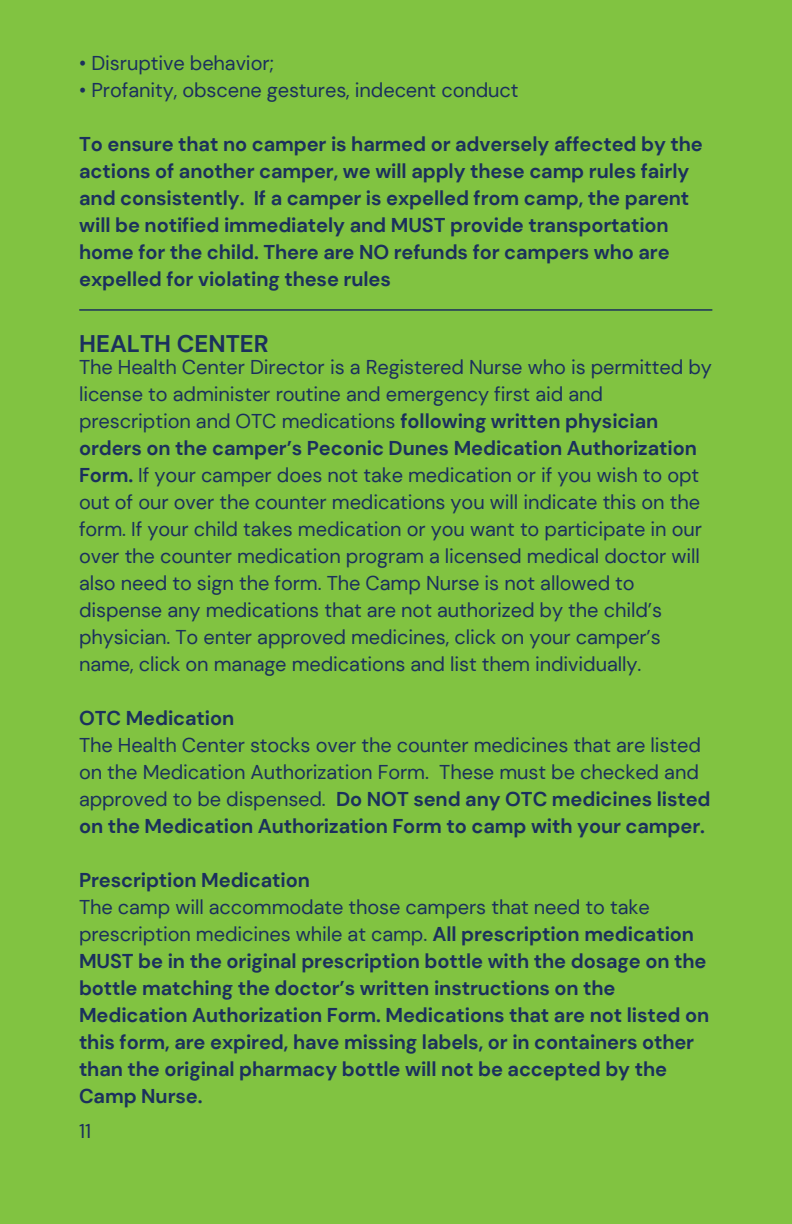
<style>
.page{position:relative;width:792px;height:1224px;background:#81c341}
.page>*{position:absolute;margin:0;border:0;box-sizing:border-box;transform-origin:0 0}
.t1{font:700 24px "DM Sans";color:#1b305d}
.t2{font:20px/27px "DM Sans";letter-spacing:-.005em;color:#1b305d}
.t3{font:700 20px/27px "DM Sans";letter-spacing:-.005em;color:#1b305d}
.s1{font-weight:700}
.s2{font-weight:400}
</style>
<div class="page">
<hr style="left:80px;top:309px;width:632px;height:2px;background:#1b305d">
<p class="t2" style="left:79px;top:49px;width:196px">• Disruptive behavior;</p>
<p class="t2" style="left:79px;top:76px;width:441px">• Profanity, obscene gestures, indecent conduct</p>
<p class="t3" style="left:79px;top:130px;width:625px">To ensure that no camper is harmed or adversely affected by the actions of another camper, we will apply these camp rules fairly and consistently. If a camper is expelled from camp, the parent will be notified immediately and MUST provide transportation home for the child. There are NO refunds for campers who are expelled for violating these rules</p>
<p class="t1" style="left:79px;top:329px;width:191px">HEALTH CENTER</p>
<p class="t2" style="left:79px;top:354px;width:634px">The Health Center Director is a Registered Nurse who is permitted by license to administer routine and emergency first aid and prescription and OTC medications <span class="s1">following written physician orders on the camper’s Peconic Dunes Medication Authorization Form.</span> If your camper does not take medication or if you wish to opt out of our over the counter medications you will indicate this on the form. If your child takes medication or you want to participate in our over the counter medication program a licensed medical doctor will also need to sign the form. The Camp Nurse is not allowed to dispense any medications that are not authorized by the child’s physician. To enter approved medicines, click on your camper’s name, click on manage medications and list them individually.</p>
<p class="t3" style="left:79px;top:705px;width:157px">OTC Medication</p>
<p class="t2" style="left:79px;top:732px;width:633px">The Health Center stocks over the counter medicines that are listed on the Medication Authorization Form. These must be checked and approved to be dispensed. <span class="s1">Do NOT send any OTC medicines listed on the Medication Authorization Form to camp with your camper.</span></p>
<p class="t3" style="left:79px;top:867px;width:232px">Prescription Medication</p>
<p class="t3" style="left:79px;top:894px;width:632px"><span class="s2">The camp will accommodate those campers that need to take prescription medicines while at camp.</span> All prescription medication MUST be in the original prescription bottle with the dosage on the bottle matching the doctor’s written instructions on the Medication Authorization Form. Medications that are not listed on this form, are expired, have missing labels, or in containers other than the original pharmacy bottle will not be accepted by the Camp Nurse.</p>
<p class="t2" style="left:79px;top:1117px;width:13px">11</p>
</div>
